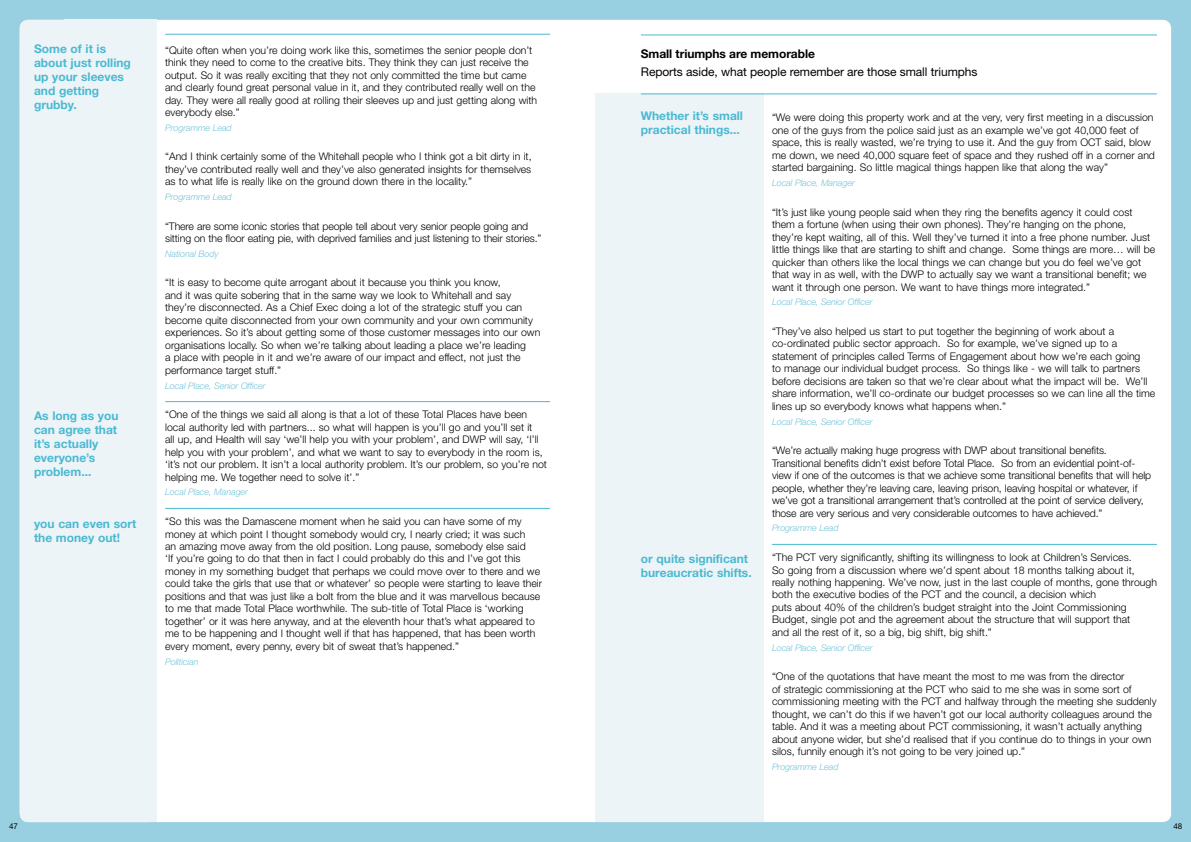
<style>
.page{position:relative;width:1191px;height:842px;background:#98d0e2}
.page>*{position:absolute;margin:0;border:0;box-sizing:border-box;transform-origin:0 0}
.t1{font:700 12px/14px "Helvetica Neue";color:#4ab9d2}
.t2{font:12px "Helvetica Neue";letter-spacing:-.005em;color:#000}
.t3{font:700 12px "Helvetica Neue";letter-spacing:-.005em;color:#000}
.t4{font:300 10.5px/12.5px "Helvetica Neue";color:#000}
.t5{font:italic 300 9px "Helvetica Neue";letter-spacing:-.01em;color:#74c4d9}
.t6{font:8px "Helvetica Neue";color:#000}
</style>
<div class="page">
<div style="left:20px;top:20px;width:1151px;height:802px;background:#fff;border-radius:9px"></div>
<div style="left:595px;top:93px;width:168px;height:729px;background:#ecf4f7"></div>
<div style="left:20px;top:39px;width:137px;height:783px;background:#ecf4f7;border-radius:9px"></div>
<div style="left:20px;top:20px;width:137px;height:92px;background:#ecf4f7;border-radius:9px"></div>
<div style="left:64px;top:20px;width:93px;height:92px;background:#ecf4f7"></div>
<hr style="left:165px;top:34px;width:385px;height:1px;background:#4ab9d2">
<hr style="left:165px;top:401px;width:385px;height:1px;background:#4ab9d2">
<hr style="left:165px;top:508px;width:385px;height:1px;background:#4ab9d2">
<hr style="left:772px;top:544px;width:385px;height:1px;background:#4ab9d2">
<hr style="left:641px;top:34px;width:516px;height:1px;background:#4ab9d2">
<hr style="left:641px;top:93px;width:516px;height:1px;background:#4ab9d2">
<p class="t1" style="left:34px;top:42px;width:98px">Some of it is about just rolling up your sleeves and getting grubby.</p>
<p class="t1" style="left:34px;top:409px;width:86px">As long as you can agree that it’s actually everyone’s problem...</p>
<p class="t1" style="left:34px;top:516px;width:104px">you can even sort the money out!</p>
<p class="t4" style="left:165px;top:43px;width:373px">“Quite often when you’re doing work like this, sometimes the senior people don’t think they need to come to the creative bits. They think they can just receive the output. So it was really exciting that they not only committed the time but came and clearly found great personal value in it, and they contributed really well on the day. They were all really good at rolling their sleeves up and just getting along with everybody else.”</p>
<p class="t5" style="left:165px;top:122px;width:68px">Programme Lead</p>
<p class="t4" style="left:165px;top:150px;width:368px;text-align:justify">“And I think certainly some of the Whitehall people who I think got a bit dirty in it, they’ve contributed really well and they’ve also generated insights for themselves as to what life is really like on the ground down there in the locality.”</p>
<p class="t5" style="left:165px;top:192px;width:68px">Programme Lead</p>
<p class="t4" style="left:165px;top:219px;width:378px">“There are some iconic stories that people tell about very senior people going and sitting on the floor eating pie, with deprived families and just listening to their stories.”</p>
<p class="t5" style="left:165px;top:248px;width:55px">National Body</p>
<p class="t4" style="left:165px;top:276px;width:376px">“It is easy to become quite arrogant about it because you think you know,<br>and it was quite sobering that in the same way we look to Whitehall and say they’re disconnected. As a Chief Exec doing a lot of the strategic stuff you can become quite disconnected from your own community and your own community experiences. So it’s about getting some of those customer messages into our own organisations locally. So when we’re talking about leading a place we’re leading<br>a place with people in it and we’re aware of our impact and effect, not just the performance target stuff.”</p>
<p class="t5" style="left:165px;top:380px;width:102px">Local Place, Senior Officer</p>
<p class="t4" style="left:165px;top:408px;width:383px">“One of the things we said all along is that a lot of these Total Places have been local authority led with partners... so what will happen is you’ll go and you’ll set it<br>all up, and Health will say ‘we’ll help you with your problem’, and DWP will say, ‘I’ll help you with your problem’, and what we want to say to everybody in the room is, ‘it’s not our problem. It isn’t a local authority problem. It’s our problem, so you’re not helping me. We together need to solve it’.”</p>
<p class="t5" style="left:165px;top:487px;width:84px">Local Place, Manager</p>
<p class="t4" style="left:165px;top:515px;width:378px">“So this was the Damascene moment when he said you can have some of my money at which point I thought somebody would cry, I nearly cried; it was such<br>an amazing move away from the old position. Long pause, somebody else said<br>‘If you’re going to do that then in fact I could probably do this and I’ve got this money in my something budget that perhaps we could move over to there and we could take the girls that use that or whatever’ so people were starting to leave their positions and that was just like a bolt from the blue and it was marvellous because to me that made Total Place worthwhile. The sub-title of Total Place is ‘working together’ or it was here anyway, and at the eleventh hour that’s what appeared to me to be happening and I thought well if that has happened, that has been worth every moment, every penny, every bit of sweat that’s happened.”</p>
<p class="t5" style="left:165px;top:656px;width:35px">Politician</p>
<p class="t3" style="left:641px;top:46px;width:176px">Small triumphs are memorable</p>
<p class="t2" style="left:641px;top:65px;width:338px">Reports aside, what people remember are those small triumphs</p>
<p class="t1" style="left:641px;top:108px;width:104px">Whether it’s small practical things...</p>
<p class="t1" style="left:641px;top:551px;width:112px">or quite significant bureaucratic shifts.</p>
<p class="t4" style="left:772px;top:111px;width:384px">“We were doing this property work and at the very, very first meeting in a discussion one of the guys from the police said just as an example we’ve got 40,000 feet of space, this is really wasted, we’re trying to use it. And the guy from OCT said, blow me down, we need 40,000 square feet of space and they rushed off in a corner and started bargaining. So little magical things happen like that along the way”</p>
<p class="t5" style="left:772px;top:178px;width:84px">Local Place, Manager</p>
<p class="t4" style="left:772px;top:205px;width:384px">“It’s just like young people said when they ring the benefits agency it could cost them a fortune (when using their own phones). They’re hanging on the phone, they’re kept waiting, all of this. Well they’ve turned it into a free phone number. Just little things like that are starting to shift and change. Some things are more… will be quicker than others like the local things we can change but you do feel we’ve got that way in as well, with the DWP to actually say we want a transitional benefit; we want it through one person. We want to have things more integrated.”</p>
<p class="t5" style="left:772px;top:297px;width:102px">Local Place, Senior Officer</p>
<p class="t4" style="left:772px;top:325px;width:385px">“They’ve also helped us start to put together the beginning of work about a co-ordinated public sector approach. So for example, we’ve signed up to a statement of principles called Terms of Engagement about how we’re each going<br>to manage our individual budget process. So things like - we will talk to partners before decisions are taken so that we’re clear about what the impact will be. We’ll share information, we’ll co-ordinate our budget processes so we can line all the time lines up so everybody knows what happens when.”</p>
<p class="t5" style="left:772px;top:416px;width:102px">Local Place, Senior Officer</p>
<p class="t4" style="left:772px;top:444px;width:381px">“We’re actually making huge progress with DWP about transitional benefits.<br>Transitional benefits didn’t exist before Total Place. So from an evidential point-of&shy;view if one of the outcomes is that we achieve some transitional benefits that will help people, whether they’re leaving care, leaving prison, leaving hospital or whatever, if we’ve got a transitional arrangement that’s controlled at the point of service delivery, those are very serious and very considerable outcomes to have achieved.”</p>
<p class="t5" style="left:772px;top:523px;width:68px">Programme Lead</p>
<p class="t4" style="left:772px;top:551px;width:386px">“The PCT very significantly, shifting its willingness to look at Children’s Services.<br>So going from a discussion where we’d spent about 18 months talking about it, really nothing happening. We’ve now, just in the last couple of months, gone through both the executive bodies of the PCT and the council, a decision which<br>puts about 40% of the children’s budget straight into the Joint Commissioning Budget, single pot and the agreement about the structure that will support that<br>and all the rest of it, so a big, big shift, big shift.”</p>
<p class="t5" style="left:772px;top:642px;width:102px">Local Place, Senior Officer</p>
<p class="t4" style="left:772px;top:670px;width:386px">“One of the quotations that have meant the most to me was from the director<br>of strategic commissioning at the PCT who said to me she was in some sort of commissioning meeting with the PCT and halfway through the meeting she suddenly thought, we can’t do this if we haven’t got our local authority colleagues around the table. And it was a meeting about PCT commissioning, it wasn’t actually anything about anyone wider, but she’d realised that if you continue do to things in your own silos, funnily enough it’s not going to be very joined up.”</p>
<p class="t5" style="left:772px;top:761px;width:68px">Programme Lead</p>
<p class="t6" style="left:9px;top:821px;width:10px">47</p>
<p class="t6" style="left:1173px;top:821px;width:10px">48</p>
</div>
